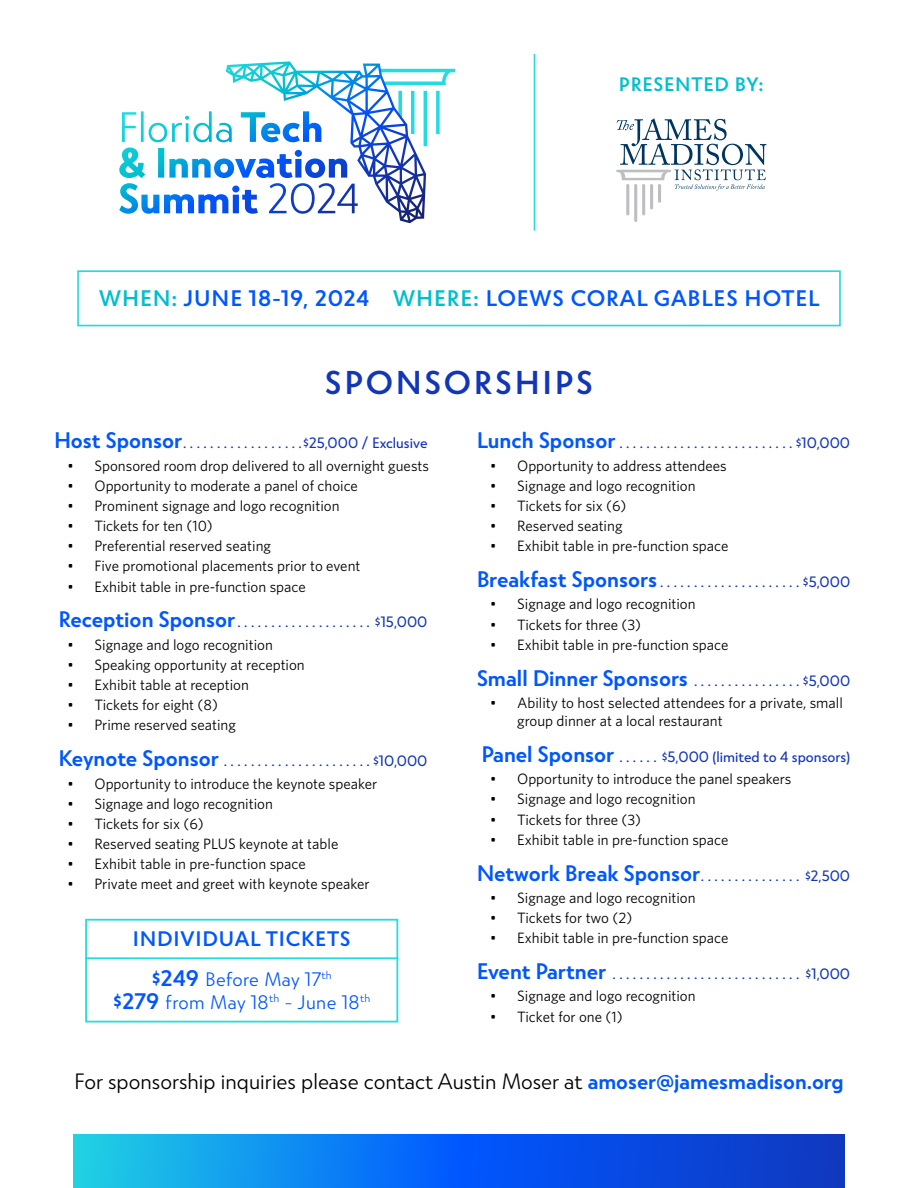
<style>
.page{position:relative;width:918px;height:1188px;background:#fff}
.page>*{position:absolute;margin:0;border:0;box-sizing:border-box;transform-origin:0 0}
.t1{font:600 33px "Atlan";letter-spacing:.08em;color:#1236b8}
.t2{font:600 22.5px "Atlan";letter-spacing:.04em;color:#0057ff}
.t3{font:300 22.2px "Atlan";color:#000}
.t4{font:600 21px "Atlan";letter-spacing:.04em;color:#0057ff}
.t5{font:300 19.5px/23.4px "Atlan";letter-spacing:.015em;color:#0057ff;text-align:center}
.t6{font:600 19.5px "Atlan";letter-spacing:.04em;color:#00bfcf}
.t7{font:15px/18px "Whitney";color:#000}
.t8{font:15px "Atlan";color:#1236b8}
.s1{color:#00bfcf}
.s2{font-weight:600;font-size:22.5px;color:#0057ff}
.s3{font-weight:600;font-size:22.5px}
.s4{font-weight:600;color:#0057ff}
</style>
<div class="page">
<svg style="left:73px;top:1134px;width:772px;height:54px;background:#0c6ee7"></svg>
<div style="left:77px;top:270px;width:764px;height:56px;border:2px solid #24dbe0"></div>
<hr style="left:658px;top:184px;width:3px;height:19px;background:#bcbec0;border-radius:2px">
<hr style="left:650px;top:184px;width:3px;height:25px;background:#bcbec0;border-radius:2px">
<hr style="left:642px;top:184px;width:3px;height:31px;background:#bcbec0;border-radius:2px">
<hr style="left:634px;top:184px;width:3px;height:38px;background:#bcbec0;border-radius:2px">
<hr style="left:626px;top:184px;width:3px;height:31px;background:#bcbec0;border-radius:2px">
<svg style="left:616px;top:118px;width:150px;height:73px"></svg>
<hr style="left:534px;top:54px;width:1px;height:177px;background:#24dbe0">
<svg style="left:119px;top:61px;width:336px;height:162px"></svg>
<div style="left:85px;top:919px;width:313px;height:103px;border:2px solid #24dbe0"></div>
<hr style="left:85px;top:957px;width:313px;height:2px;background:#24dbe0">
<h3 class="t6" style="left:619px;top:73px;width:146px">PRESENTED BY:</h3>
<h2 class="t2" style="left:99px;top:286px;width:722px"><span class="s1">WHEN:</span> JUNE 18-19, 2024 <span class="s1">WHERE:</span> LOEWS CORAL GABLES HOTEL</h2>
<h1 class="t1" style="left:325px;top:364px;width:270px">SPONSORSHIPS</h1>
<p class="t8" style="left:54px;top:435px;width:375px"><span class="s2">Host Sponsor</span> . . . . . . . . . . . . . . . . . $25,000 / Exclusive</p>
<p class="t7" style="left:68px;top:456px;width:363px">• Sponsored room drop delivered to all overnight guests</p>
<p class="t7" style="left:68px;top:476px;width:292px">• Opportunity to moderate a panel of choice</p>
<p class="t7" style="left:68px;top:496px;width:274px">• Prominent signage and logo recognition</p>
<p class="t7" style="left:68px;top:516px;width:147px">• Tickets for ten (10)</p>
<p class="t7" style="left:68px;top:537px;width:205px">• Preferential reserved seating</p>
<p class="t7" style="left:68px;top:557px;width:294px">• Five promotional placements prior to event</p>
<p class="t7" style="left:68px;top:577px;width:240px">• Exhibit table in pre-function space</p>
<p class="t8" style="left:59px;top:614px;width:370px"><span class="s2">Reception Sponsor</span> . . . . . . . . . . . . . . . . . . . . $15,000</p>
<p class="t7" style="left:68px;top:635px;width:207px">• Signage and logo recognition</p>
<p class="t7" style="left:68px;top:655px;width:239px">• Speaking opportunity at reception</p>
<p class="t7" style="left:68px;top:676px;width:183px">• Exhibit table at reception</p>
<p class="t7" style="left:68px;top:696px;width:152px">• Tickets for eight (8)</p>
<p class="t7" style="left:68px;top:716px;width:170px">• Prime reserved seating</p>
<p class="t8" style="left:59px;top:753px;width:370px"><span class="s2">Keynote Sponsor</span> . . . . . . . . . . . . . . . . . . . . . $10,000</p>
<p class="t7" style="left:68px;top:774px;width:311px">• Opportunity to introduce the keynote speaker</p>
<p class="t7" style="left:68px;top:794px;width:207px">• Signage and logo recognition</p>
<p class="t7" style="left:68px;top:814px;width:138px">• Tickets for six (6)</p>
<p class="t7" style="left:68px;top:835px;width:272px">• Reserved seating PLUS keynote at table</p>
<p class="t7" style="left:68px;top:855px;width:240px">• Exhibit table in pre-function space</p>
<p class="t7" style="left:68px;top:875px;width:304px">• Private meet and greet with keynote speaker</p>
<h3 class="t4" style="left:133px;top:927px;width:219px">INDIVIDUAL TICKETS</h3>
<h3 class="t5" style="left:113px;top:967px;width:259px"><span class="s3">$249</span> Before May 17<sup>th<br></sup><span class="s3">$279</span> from May 18<sup>th</sup> - June 18<sup>th</sup></h3>
<p class="t8" style="left:477px;top:435px;width:375px"><span class="s2">Lunch Sponsor</span> . . . . . . . . . . . . . . . . . . . . . . . . . $10,000</p>
<p class="t7" style="left:490px;top:456px;width:238px">• Opportunity to address attendees</p>
<p class="t7" style="left:490px;top:476px;width:207px">• Signage and logo recognition</p>
<p class="t7" style="left:490px;top:496px;width:138px">• Tickets for six (6)</p>
<p class="t7" style="left:490px;top:516px;width:134px">• Reserved seating</p>
<p class="t7" style="left:490px;top:537px;width:240px">• Exhibit table in pre-function space</p>
<p class="t8" style="left:477px;top:574px;width:375px"><span class="s2">Breakfast Sponsors</span> . . . . . . . . . . . . . . . . . . . . . $5,000</p>
<p class="t7" style="left:490px;top:595px;width:207px">• Signage and logo recognition</p>
<p class="t7" style="left:490px;top:615px;width:152px">• Tickets for three (3)</p>
<p class="t7" style="left:490px;top:635px;width:240px">• Exhibit table in pre-function space</p>
<p class="t8" style="left:477px;top:672px;width:375px"><span class="s2">Small Dinner Sponsors</span> . . . . . . . . . . . . . . . . $5,000</p>
<p class="t7" style="left:517px;top:693px;width:327px;text-indent:-27px">• Ability to host selected attendees for a private, small group dinner at a local restaurant</p>
<p class="t8" style="left:482px;top:748px;width:370px"><span class="s2">Panel Sponsor</span> . . . . . . $5,000 (limited to 4 sponsors)</p>
<p class="t7" style="left:490px;top:770px;width:303px">• Opportunity to introduce the panel speakers</p>
<p class="t7" style="left:490px;top:790px;width:207px">• Signage and logo recognition</p>
<p class="t7" style="left:490px;top:810px;width:152px">• Tickets for three (3)</p>
<p class="t7" style="left:490px;top:830px;width:240px">• Exhibit table in pre-function space</p>
<p class="t8" style="left:477px;top:867px;width:375px"><span class="s2">Network Break Sponsor</span> . . . . . . . . . . . . . . . $2,500</p>
<p class="t7" style="left:490px;top:888px;width:207px">• Signage and logo recognition</p>
<p class="t7" style="left:490px;top:909px;width:144px">• Tickets for two (2)</p>
<p class="t7" style="left:490px;top:929px;width:240px">• Exhibit table in pre-function space</p>
<p class="t8" style="left:477px;top:966px;width:375px"><span class="s2">Event Partner</span> . . . . . . . . . . . . . . . . . . . . . . . . . . . . $1,000</p>
<p class="t7" style="left:490px;top:987px;width:207px">• Signage and logo recognition</p>
<p class="t7" style="left:490px;top:1007px;width:134px">• Ticket for one (1)</p>
<h3 class="t3" style="left:74px;top:1069px;width:771px">For sponsorship inquiries please contact Austin Moser at <span class="s4">amoser@jamesmadison.org</span></h3>
</div>
